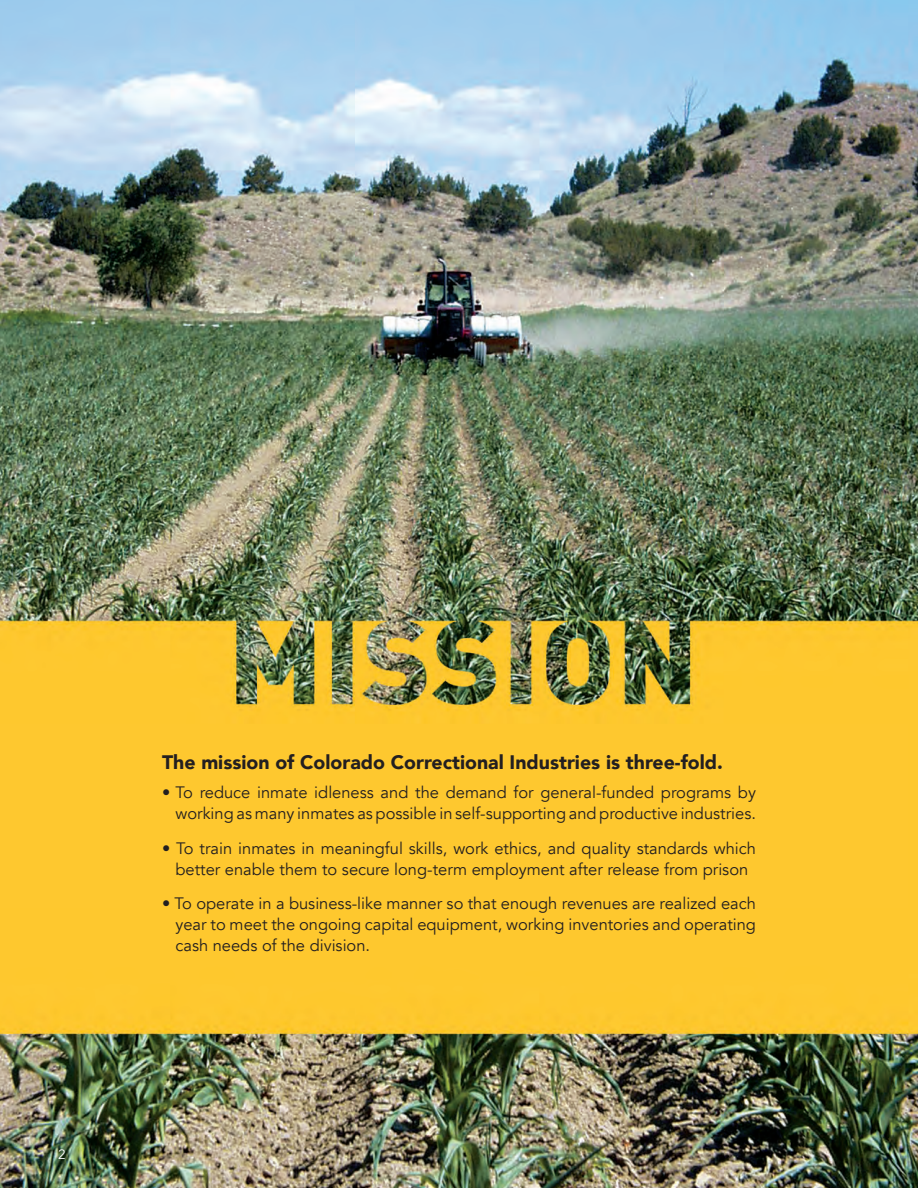
<style>
.page{position:relative;width:918px;height:1188px;background:#fff}
.page>*{position:absolute;margin:0;border:0;box-sizing:border-box;transform-origin:0 0}
.t1{font:900 19.5px "Avenir";color:#231f20}
.t2{font:16.5px/21px "Avenir";color:#231f20;text-align:right}
.t3{font:13.5px "Avenir";color:#fff}
</style>
<div class="page">
<img style="left:0;top:0;width:918px;height:1188px">
<p class="t3" style="left:58px;top:1147px;width:9px">2</p>
<p class="t1" style="left:162px;top:745px;width:562px">The mission of Colorado Correctional Industries is three-fold.</p>
<p class="t2" style="left:162px;top:782px;width:596px">• To reduce inmate idleness and the demand for general-funded programs by working as many inmates as possible in self-supporting and productive industries.</p>
<p class="t2" style="left:162px;top:838px;width:596px;text-align:center">• To train inmates in meaningful skills, work ethics, and quality standards which better enable them to secure long-term employment after release from prison</p>
<p class="t2" style="left:175px;top:893px;width:582px;text-align:justify;text-indent:-13px">• To operate in a business-like manner so that enough revenues are realized each year to meet the ongoing capital equipment, working inventories and operating cash needs of the division.</p>
</div>
